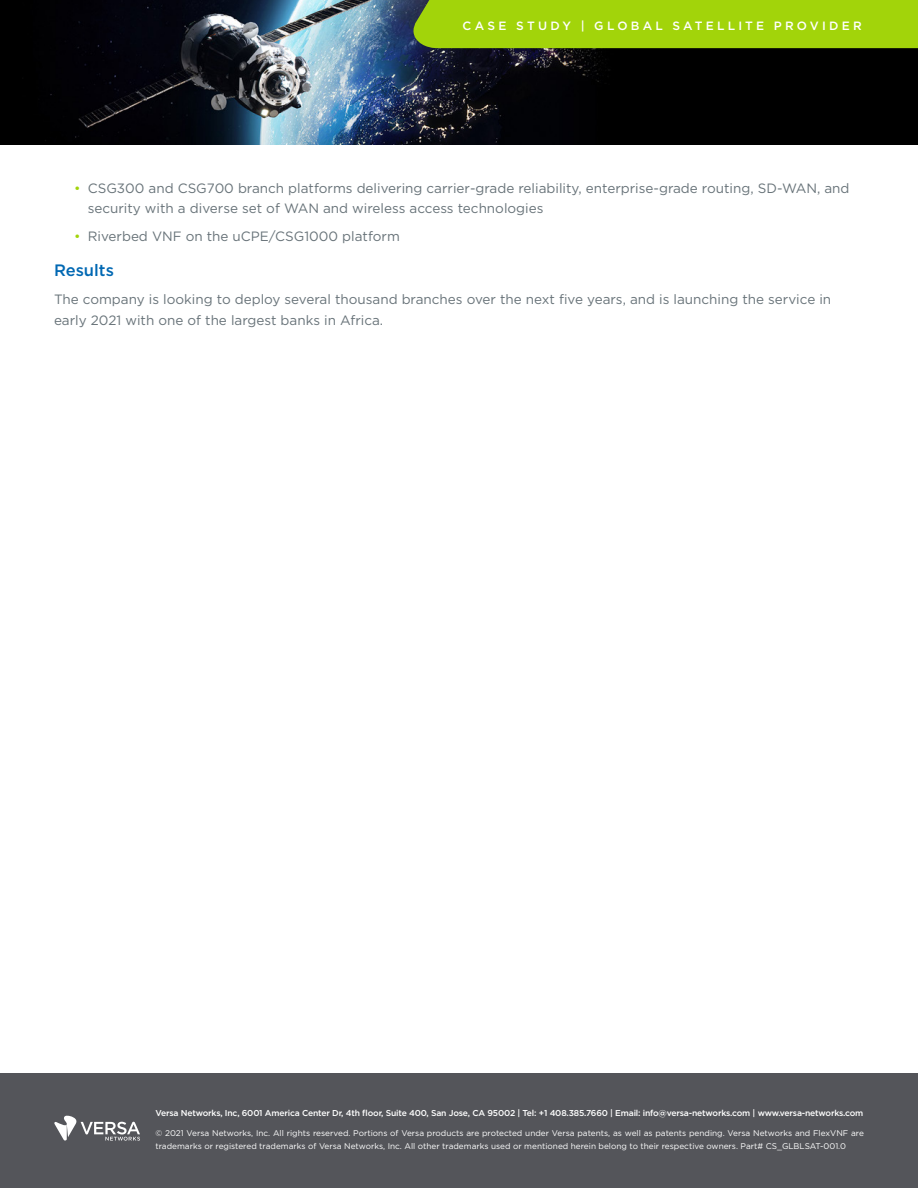
<style>
.page{position:relative;width:918px;height:1188px;background:#fff}
.page>*{position:absolute;margin:0;border:0;box-sizing:border-box;transform-origin:0 0}
.t1{font:500 16.5px "Gotham";color:#0168b3}
.Main_Body_Text{font:13.5px/19.5px "Gotham";color:#687379}
.Document_Type{font:500 12px "Gotham";letter-spacing:.27em;color:#fff}
.Address{font:500 8.55px "Gotham";letter-spacing:-.02em;color:#fff}
.copyright{font:8.25px/13.5px "Gotham";color:#fff}
.s1{color:#a2d40a}
</style>
<div class="page">
<img style="left:0;top:0;width:918px;height:145px">
<div style="left:0;top:1074px;width:918px;height:114px;background:#54555a"></div>
<svg style="left:54px;top:1115px;width:86px;height:26px"></svg>
<div style="left:411px;top:0;width:507px;height:49px;background:#a2d40a"></div>
<p class="Document_Type" style="left:463px;top:17px;width:401px">CASE STUDY | GLOBAL SATELLITE PROVIDER</p>
<p class="Main_Body_Text" style="left:88px;top:179px;width:763px;text-indent:-14px"><span class="s1">•</span> CSG300 and CSG700 branch platforms delivering carrier-grade reliability, enterprise-grade routing, SD-WAN, and security with a diverse set of WAN and wireless access technologies</p>
<p class="Main_Body_Text" style="left:74px;top:226px;width:327px"><span class="s1">•</span> Riverbed VNF on the uCPE/CSG1000 platform</p>
<h1 class="t1" style="left:54px;top:260px;width:61px">Results</h1>
<p class="Main_Body_Text" style="left:54px;top:288px;width:779px;line-height:21px">The company is looking to deploy several thousand branches over the next five years, and is launching the service in early 2021 with one of the largest banks in Africa.</p>
<p class="Address" style="left:156px;top:1107px;width:709px">Versa Networks, Inc, 6001 America Center Dr, 4th floor, Suite 400, San Jose, CA 95002 | Tel: +1 408.385.7660 | Email: info@versa-networks.com | www.versa-networks.com</p>
<p class="copyright" style="left:156px;top:1126px;width:710px">© 2021 Versa Networks, Inc. All rights reserved. Portions of Versa products are protected under Versa patents, as well as patents pending. Versa Networks and FlexVNF are trademarks or registered trademarks of Versa Networks, Inc. All other trademarks used or mentioned herein belong to their respective owners. Part# CS_GLBLSAT-001.0</p>
</div>
